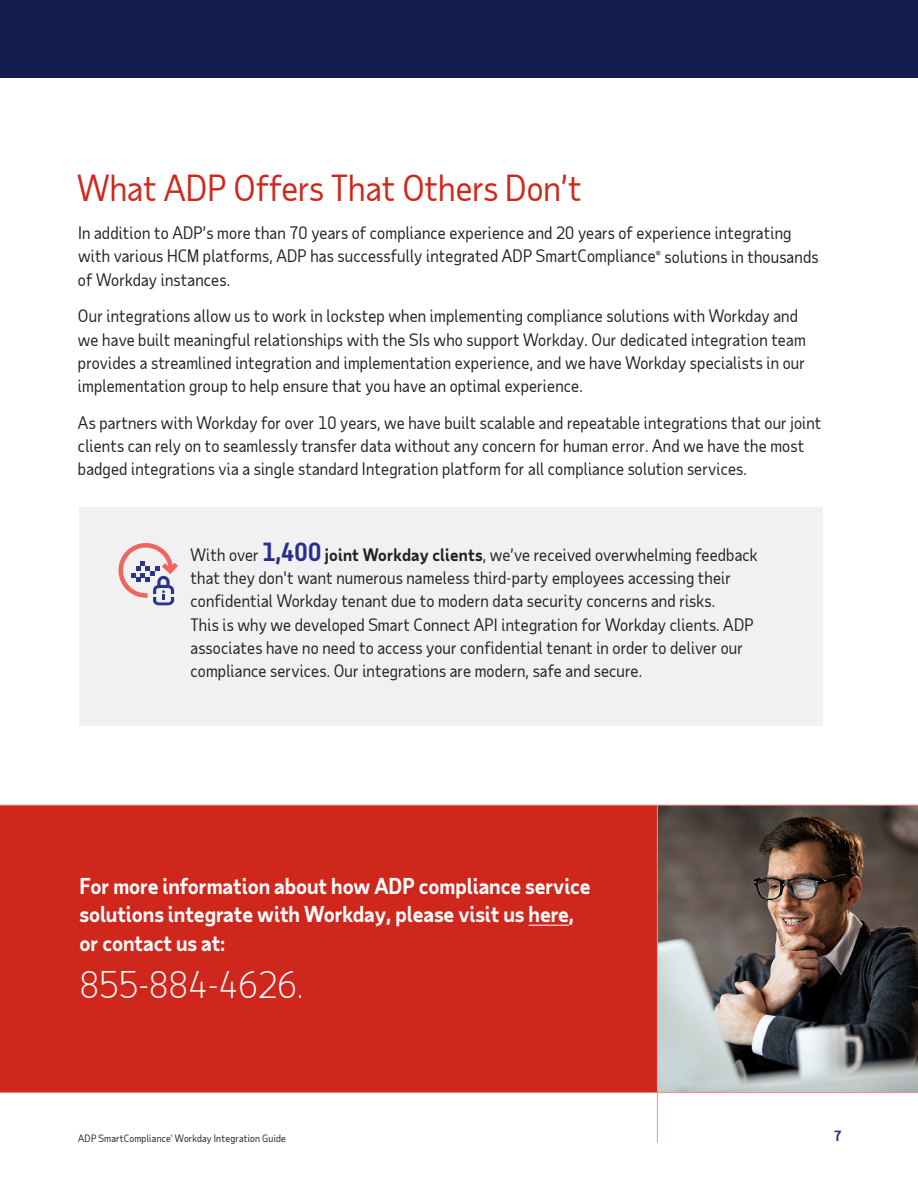
<style>
.page{position:relative;width:918px;height:1188px;background:#fff}
.page>*{position:absolute;margin:0;border:0;box-sizing:border-box;transform-origin:0 0}
.t1{font:300 36px "Taub Sans";letter-spacing:-.005em;color:#fff}
.t2{font:34.5px "Taub Sans";color:#d0271d}
.t3{font:700 21px/28.5px "Taub Sans";letter-spacing:-.005em;color:#fff}
.t4{font:16.5px/23.2px "Taub Sans";letter-spacing:.01em;color:#222}
.t5{font:700 13.5px "Taub Sans";color:#27318b}
.t6{font:9.75px "Taub Sans";letter-spacing:.025em;color:#222}
.s1{font-weight:700;font-size:24px;color:#27318b}
.s2{font-weight:700}
</style>
<div class="page">
<img style="left:658px;top:806px;width:260px;height:286px">
<div style="left:0;top:806px;width:657px;height:287px;background:#d0271d"></div>
<hr style="left:529px;top:925px;width:40px;height:1px;background:#fff">
<div style="left:0;top:0;width:918px;height:78px;background:#121c4e"></div>
<div style="left:80px;top:507px;width:744px;height:219px;background:#f1f1f2"></div>
<svg style="left:118px;top:543px;width:60px;height:62px"></svg>
<hr style="left:657px;top:805px;width:1px;height:338px;background:#e8938e">
<hr style="left:0;top:1092px;width:918px;height:1px;background:#e8938e">
<hr style="left:0;top:805px;width:918px;height:1px;background:#e8938e">
<h2 class="t2" style="left:77px;top:166px;width:506px">What ADP Offers That Others Don’t</h2>
<p class="t4" style="left:78px;top:221px;width:742px">In addition to ADP’s more than 70 years of compliance experience and 20 years of experience integrating with various HCM platforms, ADP has successfully integrated ADP SmartCompliance<sup>®</sup> solutions in thousands of Workday instances.</p>
<p class="t4" style="left:78px;top:304px;width:729px">Our integrations allow us to work in lockstep when implementing compliance solutions with Workday and we have built meaningful relationships with the SIs who support Workday. Our dedicated integration team provides a streamlined integration and implementation experience, and we have Workday specialists in our implementation group to help ensure that you have an optimal experience.</p>
<p class="t4" style="left:78px;top:411px;width:745px">As partners with Workday for over 10 years, we have built scalable and repeatable integrations that our joint clients can rely on to seamlessly transfer data without any concern for human error. And we have the most badged integrations via a single standard Integration platform for all compliance solution services.</p>
<p class="t4" style="left:190px;top:543px;width:569px">With over <span class="s1">1,400</span> <span class="s2">joint Workday clients</span>, we’ve received overwhelming feedback that they don't want numerous nameless third-party employees accessing their confidential Workday tenant due to modern data security concerns and risks.<br>This is why we developed Smart Connect API integration for Workday clients. ADP associates have no need to access your confidential tenant in order to deliver our compliance services. Our integrations are modern, safe and secure.</p>
<p class="t3" style="left:80px;top:871px;width:513px">For more information about how ADP compliance service solutions integrate with Workday, please visit us here, or contact us at:</p>
<h1 class="t1" style="left:80px;top:962px;width:226px">855-884-4626.</h1>
<p class="t6" style="left:78px;top:1132px;width:210px">ADP SmartCompliance<sup>®</sup> Workday Integration Guide</p>
<p class="t5" style="left:834px;top:1127px;width:9px">7</p>
</div>
